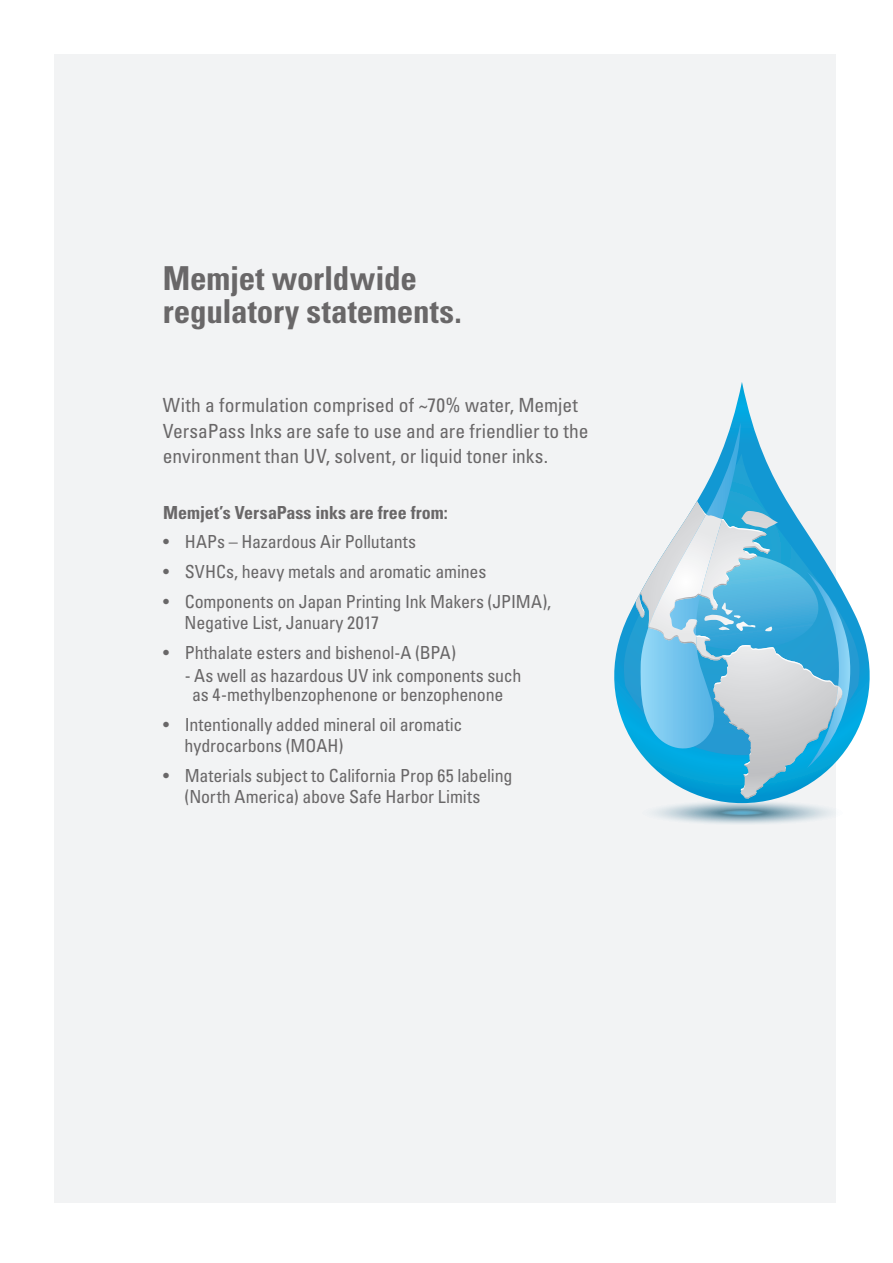
<style>
.page{position:relative;width:893px;height:1263px;background:#fff}
.page>*{position:absolute;margin:0;border:0;box-sizing:border-box;transform-origin:0 0}
.t1{font:700 condensed 33px/33px "Univers LT Std";letter-spacing:-.005em;color:#696768}
.t2{font:condensed 19.5px/25.5px "Univers LT Std";letter-spacing:-.005em;color:#696768}
.t3{font:condensed 18px/21px "Univers LT Std";letter-spacing:-.01em;color:#696768}
.t4{font:700 condensed 18px "Univers LT Std";color:#696768}
</style>
<div class="page">
<div style="left:54px;top:54px;width:782px;height:1148px;background:#f2f3f4"></div>
<svg style="left:637px;top:799px;width:210px;height:26px"></svg>
<svg style="left:720px;top:809px;width:43px;height:6px"></svg>
<svg style="left:614px;top:382px;width:256px;height:421px"></svg>
<svg style="left:624px;top:454px;width:235px;height:301px"></svg>
<svg style="left:635px;top:422px;width:215px;height:377px"></svg>
<h1 class="t1" style="left:163px;top:262px;width:300px">Memjet worldwide regulatory statements.</h1>
<p class="t2" style="left:163px;top:392px;width:427px">With a formulation comprised of ~70% water, Memjet<br>VersaPass Inks are safe to use and are friendlier to the environment than UV, solvent, or liquid toner inks.</p>
<p class="t4" style="left:163px;top:501px;width:286px">Memjet’s VersaPass inks are free from:</p>
<p class="t3" style="left:163px;top:531px;width:255px">• HAPs – Hazardous Air Pollutants</p>
<p class="t3" style="left:163px;top:561px;width:325px">• SVHCs, heavy metals and aromatic amines</p>
<p class="t3" style="left:185px;top:591px;width:368px;text-indent:-21px">• Components on Japan Printing Ink Makers (JPIMA),<br>Negative List, January 2017</p>
<p class="t3" style="left:163px;top:642px;width:294px">• Phthalate esters and bishenol-A (BPA)</p>
<p class="t3" style="left:185px;top:665px;width:338px;line-height:19.5px;text-align:center">- As well as hazardous UV ink components such as 4-methylbenzophenone or benzophenone</p>
<p class="t3" style="left:185px;top:714px;width:279px;text-indent:-21px">• Intentionally added mineral oil aromatic hydrocarbons (MOAH)</p>
<p class="t3" style="left:163px;top:765px;width:351px;text-align:center">• Materials subject to California Prop 65 labeling (North America) above Safe Harbor Limits</p>
</div>
